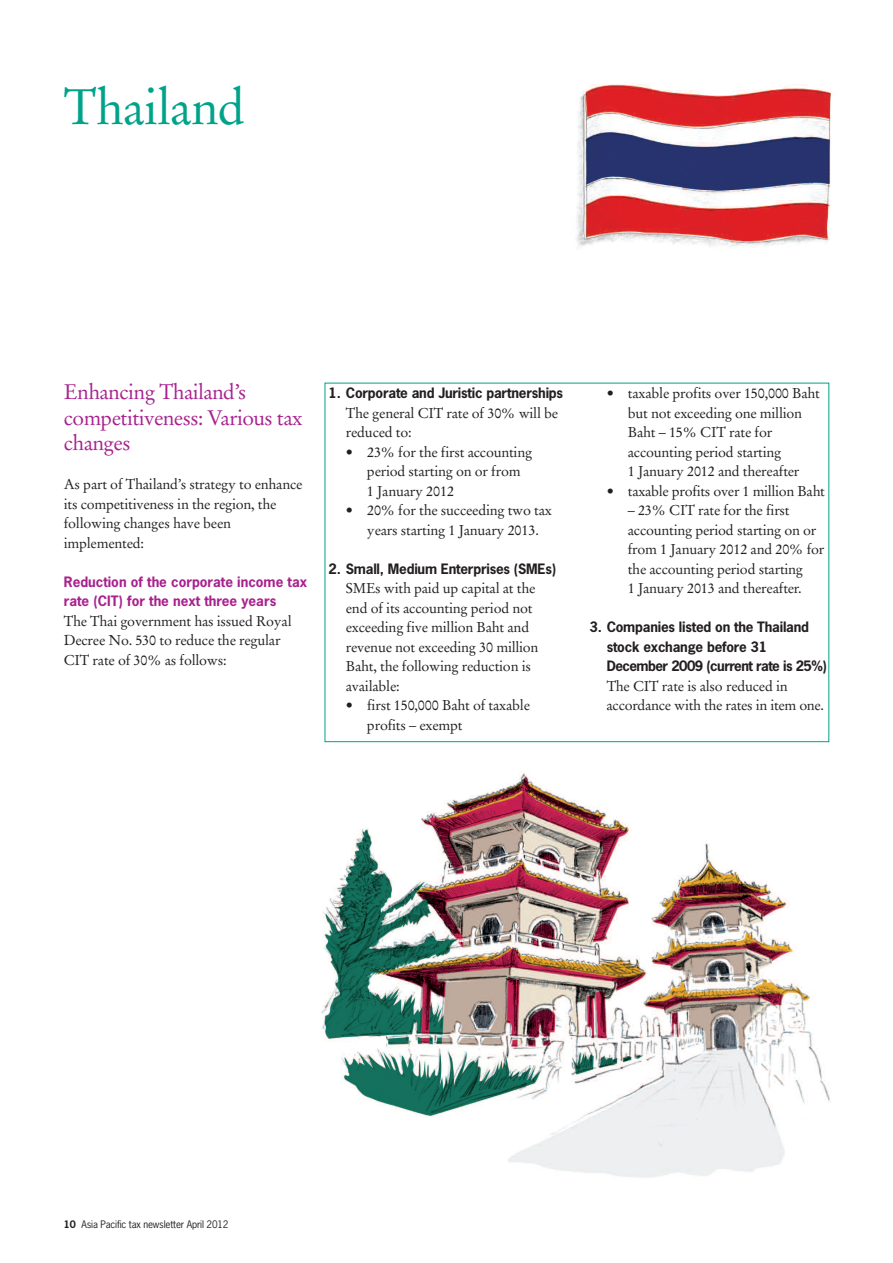
<style>
.page{position:relative;width:893px;height:1263px;background:#fff}
.page>*{position:absolute;margin:0;border:0;box-sizing:border-box;transform-origin:0 0}
.t1{font:49.5px "Stempel Garamond";letter-spacing:-.015em;color:#00a38a}
.t2{font:21px/25.5px "Stempel Garamond";letter-spacing:-.025em;color:#a8218e}
.t3{font:14.25px/19.5px "Stempel Garamond";letter-spacing:-.015em;color:#231f20}
.t4{font:700 13.5px/19.5px "News Gothic";letter-spacing:-.015em;color:#231f20}
.t5{font:700 13.5px/19.5px "News Gothic";color:#a8218e}
.t6{font:9.75px "News Gothic";letter-spacing:-.015em;color:#231f20}
.s1{font-weight:700}
</style>
<div class="page">
<img style="left:321px;top:771px;width:510px;height:407px">
<img style="left:576px;top:84px;width:255px;height:166px">
<h1 class="t1" style="left:64px;top:85px;width:183px">Thailand</h1>
<h2 class="t2" style="left:64px;top:381px;width:240px">Enhancing Thailand’s competitiveness: Various tax changes</h2>
<p class="t3" style="left:64px;top:476px;width:240px">As part of Thailand’s strategy to enhance its competitiveness in the region, the following changes have been implemented:</p>
<p class="t5" style="left:64px;top:572px;width:245px">Reduction of the corporate income tax rate (CIT) for the next three years</p>
<p class="t3" style="left:64px;top:612px;width:229px">The Thai government has issued Royal<br>Decree No. 530 to reduce the regular<br>CIT rate of 30% as follows:</p>
<p class="t4" style="left:329px;top:384px;width:236px">1. Corporate and Juristic partnerships</p>
<p class="t3" style="left:346px;top:404px;width:214px">The general CIT rate of 30% will be reduced to:</p>
<p class="t3" style="left:367px;top:443px;width:167px;text-indent:-21px">• 23% for the first accounting period starting on or from<br>1 January 2012</p>
<p class="t3" style="left:346px;top:502px;width:208px;text-align:center">• 20% for the succeeding two tax years starting 1 January 2013.</p>
<p class="t4" style="left:329px;top:559px;width:229px">2. Small, Medium Enterprises (SMEs)</p>
<p class="t3" style="left:346px;top:580px;width:194px">SMEs with paid up capital at the end of its accounting period not exceeding five million Baht and revenue not exceeding 30 million<br>Baht, the following reduction is available:</p>
<p class="t3" style="left:367px;top:697px;width:165px;text-indent:-21px">• first 150,000 Baht of taxable profits – exempt</p>
<p class="t3" style="left:628px;top:385px;width:194px;text-indent:-21px">• taxable profits over 150,000 Baht but not exceeding one million<br>Baht – 15% CIT rate for accounting period starting<br>1 January 2012 and thereafter</p>
<p class="t3" style="left:607px;top:482px;width:220px">• taxable profits over 1 million Baht</p>
<p class="t3" style="left:628px;top:502px;width:198px">– 23% CIT rate for the first accounting period starting on or from 1 January 2012 and 20% for the accounting period starting<br>1 January 2013 and thereafter.</p>
<p class="t4" style="left:607px;top:618px;width:222px;text-indent:-17px">3. Companies listed on the Thailand stock exchange before 31<br>December 2009 (current rate is 25%)</p>
<p class="t3" style="left:607px;top:677px;width:219px">The CIT rate is also reduced in accordance with the rates in item one.</p>
<p class="t6" style="left:64px;top:1219px;width:166px"><span class="s1">10</span> Asia Pacific tax newsletter April 2012</p>
</div>
